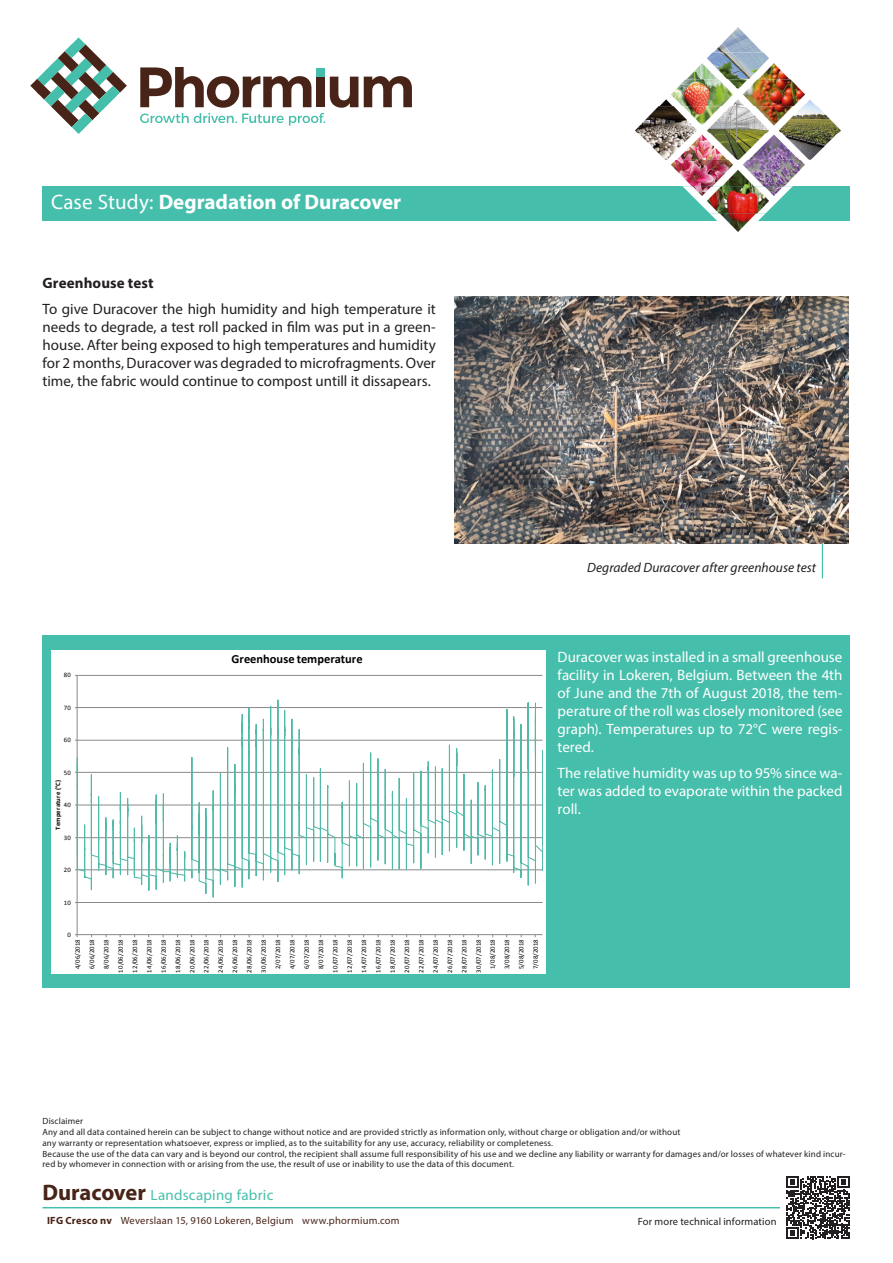
<style>
.page{position:relative;width:893px;height:1263px;background:#fff}
.page>*{position:absolute;margin:0;border:0;box-sizing:border-box;transform-origin:0 0}
.t1{font:700 21px "Myriad Pro";color:#fff}
.t2{font:15px/18px "Myriad Pro";color:#fff;text-align:justify}
.t3{font:15px/18px "Myriad Pro";color:#231f20;text-align:justify}
.t4{font:15px "Myriad Pro";letter-spacing:.02em;color:#45bfab}
.t5{font:700 15px "Myriad Pro";letter-spacing:.005em;color:#231f20}
.t6{font:italic 13.5px "Myriad Pro";letter-spacing:.005em;color:#231f20}
.t7{font:700 12.45px "Calibri";letter-spacing:.005em;color:#000}
.t8{font:10.5px "Myriad Pro";letter-spacing:.02em;color:#482418}
.t9{font:10.5px "Myriad Pro";letter-spacing:.01em;color:#231f20}
.Normaal{font:9px/10.8px "Myriad Pro";letter-spacing:.015em;color:#231f20}
.t10{font:6.75px/14.2px "Calibri";letter-spacing:.03em;color:#000;text-align:center}
.t11{font:700 6.75px "Calibri";letter-spacing:.03em;color:#000}
.s1{font-weight:400}
.s2{font-weight:700;font-size:22.5px;color:#482418}
.s3{font-weight:700}
</style>
<div class="page">
<div style="left:43px;top:186px;width:807px;height:34px;background:#45bfab"></div>
<img style="left:714px;top:27px;width:48px;height:25px">
<img style="left:687px;top:52px;width:103px;height:27px">
<img style="left:659px;top:79px;width:157px;height:27px">
<img style="left:635px;top:106px;width:206px;height:54px">
<img style="left:671px;top:160px;width:134px;height:27px">
<img style="left:683px;top:187px;width:109px;height:26px">
<img style="left:710px;top:213px;width:55px;height:19px">
<hr style="left:43px;top:1207px;width:807px;height:1px;background:#45bfab">
<div style="left:780px;top:1169px;width:76px;height:77px;background:#fff"></div>
<svg style="left:787px;top:1176px;width:62px;height:63px"></svg>
<div style="left:43px;top:636px;width:807px;height:352px;background:#45bfab"></div>
<svg style="left:364px;top:76px;width:48px;height:31px"></svg>
<svg style="left:140px;top:67px;width:218px;height:59px"></svg>
<div style="left:316px;top:68px;width:9px;height:9px;background:#45bfab"></div>
<svg style="left:30px;top:37px;width:97px;height:97px"></svg>
<svg style="left:51px;top:650px;width:495px;height:323px;background:#f0f7f6"></svg>
<hr style="left:822px;top:542px;width:1px;height:36px;background:#45bfab">
<img style="left:455px;top:297px;width:394px;height:246px">
<p class="t1" style="left:51px;top:188px;width:352px"><span class="s1">Case Study:</span> Degradation of Duracover</p>
<p class="t5" style="left:43px;top:273px;width:113px">Greenhouse test</p>
<p class="t3" style="left:43px;top:300px;width:395px">To give Duracover the high humidity and high temperature it needs to degrade, a test roll packed in film was put in a green&shy;house. After being exposed to high temperatures and humidity for 2 months, Duracover was degraded to microfragments. Over time, the fabric would continue to compost untill it dissapears.</p>
<p class="t6" style="left:587px;top:559px;width:230px">Degraded Duracover after greenhouse test</p>
<p class="t10" style="left:64px;top:668px;width:9px">80</p>
<p class="t10" style="left:64px;top:700px;width:9px">70</p>
<p class="t10" style="left:64px;top:733px;width:9px">60</p>
<p class="t10" style="left:64px;top:765px;width:9px">50</p>
<p class="t11" style="left:54px;top:829px;width:51px;rotate:-90deg">Temperature (°C)</p>
<p class="t10" style="left:64px;top:798px;width:9px">40</p>
<p class="t10" style="left:64px;top:830px;width:9px">30</p>
<p class="t10" style="left:64px;top:863px;width:9px">20</p>
<p class="t10" style="left:64px;top:895px;width:9px">10</p>
<p class="t10" style="left:67px;top:928px;width:5px">0</p>
<p class="t7" style="left:232px;top:651px;width:133px">Greenhouse temperature</p>
<p class="t10" style="left:70px;top:973px;width:35px;rotate:-90deg">4/06/2018<br>6/06/2018<br>8/06/2018<br>10/06/2018<br>12/06/2018<br>14/06/2018<br>16/06/2018<br>18/06/2018<br>20/06/2018<br>22/06/2018<br>24/06/2018<br>26/06/2018<br>28/06/2018<br>30/06/2018<br>2/07/2018<br>4/07/2018<br>6/07/2018<br>8/07/2018<br>10/07/2018<br>12/07/2018<br>14/07/2018<br>16/07/2018<br>18/07/2018<br>20/07/2018<br>22/07/2018<br>24/07/2018<br>26/07/2018<br>28/07/2018<br>30/07/2018<br>1/08/2018<br>3/08/2018<br>5/08/2018<br>7/08/2018</p>
<p class="t2" style="left:558px;top:648px;width:286px">Duracover was installed in a small greenhouse facility in Lokeren, Belgium. Between the 4th of June and the 7th of August 2018, the tem&shy;perature of the roll was closely monitored (see graph). Temperatures up to 72°C were regis&shy;tered.</p>
<p class="t2" style="left:558px;top:764px;width:286px">The relative humidity was up to 95% since wa&shy;ter was added to evaporate within the packed roll.</p>
<p class="Normaal" style="left:43px;top:1115px;width:42px">Disclaimer</p>
<p class="Normaal" style="left:43px;top:1126px;width:639px">Any and all data contained herein can be subject to change without notice and are provided strictly as information only, without charge or obligation and/or without</p>
<p class="Normaal" style="left:43px;top:1137px;width:512px">any warranty or representation whatsoever, express or implied, as to the suitability for any use, accuracy, reliability or completeness.</p>
<p class="Normaal" style="left:43px;top:1148px;width:804px">Because the use of the data can vary and is beyond our control, the recipient shall assume full responsibility of his use and we decline any liability or warranty for damages and/or losses of whatever kind incur&shy;red by whomever in connection with or arising from the use, the result of use or inability to use the data of this document.</p>
<p class="t4" style="left:43px;top:1186px;width:232px"><span class="s2">Duracover</span> Landscaping fabric</p>
<p class="t8" style="left:47px;top:1214px;width:354px"><span class="s3">IFG Cresco nv</span> Weverslaan 15, 9160 Lokeren, Belgium www.phormium.com</p>
<p class="t9" style="left:638px;top:1215px;width:140px">For more technical information</p>
</div>
